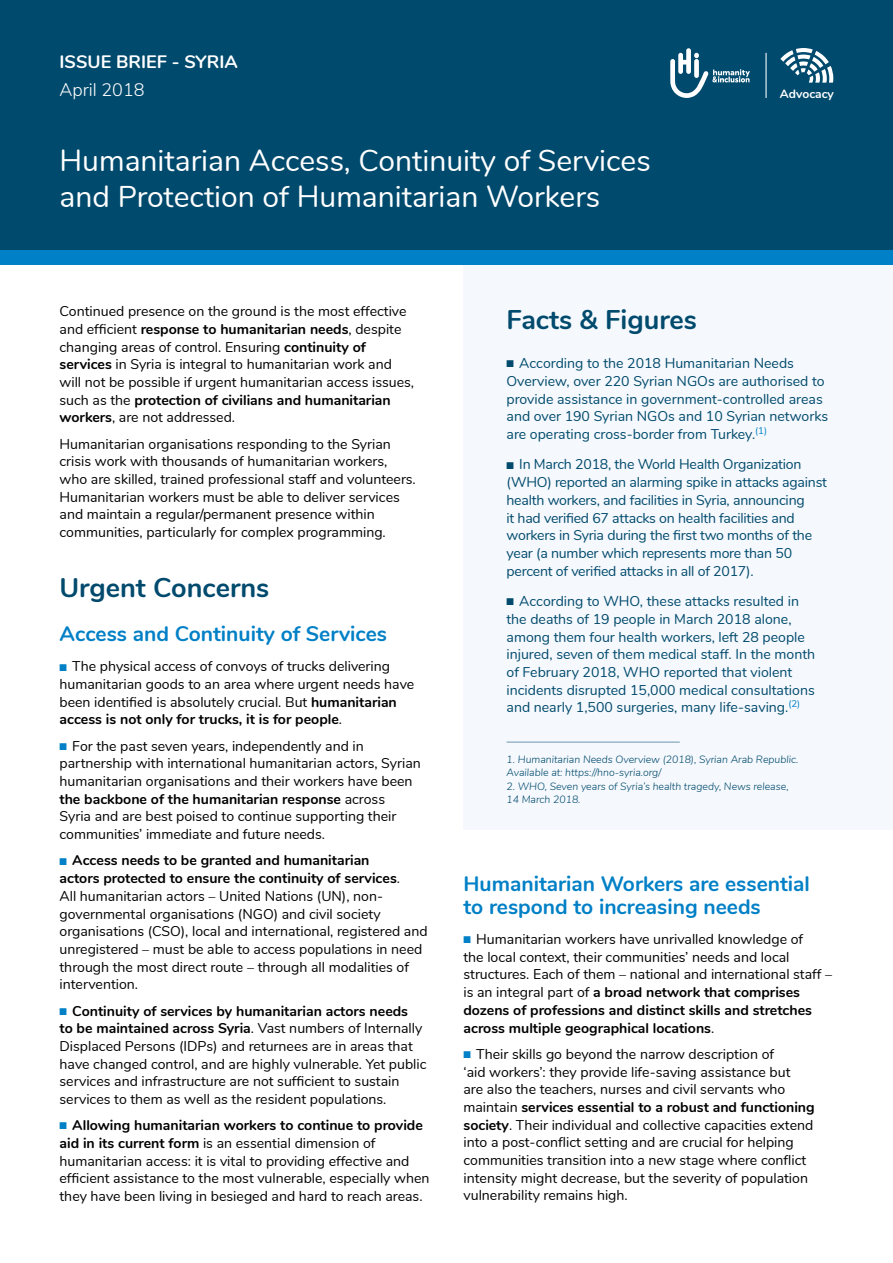
<style>
.page{position:relative;width:893px;height:1263px;background:#fff}
.page>*{position:absolute;margin:0;border:0;box-sizing:border-box;transform-origin:0 0}
.titre_doc{font:30px/36px "Nunito";color:#fff}
.titre_niveau1{font:700 27px "Nunito";color:#004a6d}
.titre_niveau2{font:700 21px/22.5px "Nunito";color:#0080c6}
.titre_doc-2{font:700 18px "Nunito";color:#fff}
.titre_doc-3{font:300 18px "Nunito";color:#fff}
.text_courant{font:14.1px/17.7px "Nunito";color:#000}
.t1{font:14.1px/17.7px "Nunito";color:#004a6d}
.t2{font:700 12px "Nunito";color:#fff}
.notes{font:italic 300 10.5px/13.5px "Nunito";color:#004a6d}
.s1{font-weight:700}
.s2{color:#0080c6}
</style>
<div class="page">
<div style="left:0;top:0;width:893px;height:250px;background:#004a6d"></div>
<div style="left:463px;top:264px;width:430px;height:565px;background:#f5f8fc"></div>
<svg style="left:780px;top:48px;width:53px;height:35px"></svg>
<svg style="left:670px;top:48px;width:80px;height:50px"></svg>
<hr style="left:765px;top:53px;width:2px;height:45px;background:#fff">
<div style="left:0;top:250px;width:893px;height:14px;background:#0080c6"></div>
<hr style="left:506px;top:742px;width:174px;height:1px;background:#6c96af">
<p class="titre_doc-2" style="left:60px;top:49px;width:180px">ISSUE BRIEF - SYRIA</p>
<p class="titre_doc-3" style="left:60px;top:77px;width:87px">April 2018</p>
<p class="titre_doc" style="left:60px;top:141px;width:593px">Humanitarian Access, Continuity of Services and Protection of Humanitarian Workers</p>
<p class="t2" style="left:780px;top:85px;width:55px">Advocacy</p>
<p class="text_courant" style="left:60px;top:302px;width:356px">Continued presence on the ground is the most effective and efficient <span class="s1">response to humanitarian needs</span>, despite changing areas of control. Ensuring <span class="s1">continuity of services</span> in Syria is integral to humanitarian work and will not be possible if urgent humanitarian access issues, such as the <span class="s1">protection of civilians and humanitarian workers</span>, are not addressed.</p>
<p class="text_courant" style="left:60px;top:434px;width:358px">Humanitarian organisations responding to the Syrian crisis work with thousands of humanitarian workers, who are skilled, trained professional staff and volunteers.<br>Humanitarian workers must be able to deliver services and maintain a regular/permanent presence within communities, particularly for complex programming.</p>
<p class="titre_niveau1" style="left:60px;top:568px;width:211px">Urgent Concerns</p>
<p class="titre_niveau2" style="left:60px;top:621px;width:329px">Access and Continuity of Services</p>
<p class="text_courant" style="left:60px;top:657px;width:356px"><span class="s2">■</span> The physical access of convoys of trucks delivering humanitarian goods to an area where urgent needs have been identified is absolutely crucial. But <span class="s1">humanitarian access is not only for trucks, it is for people</span>.</p>
<p class="text_courant" style="left:60px;top:736px;width:363px"><span class="s2">■</span> For the past seven years, independently and in partnership with international humanitarian actors, Syrian humanitarian organisations and their workers have been <span class="s1">the backbone of the humanitarian response</span> across<br>Syria and are best poised to continue supporting their communities’ immediate and future needs.</p>
<p class="text_courant" style="left:60px;top:851px;width:370px"><span class="s2">■</span> <span class="s1">Access needs to be granted and humanitarian<br>actors protected to ensure the continuity of services</span>.<br>All humanitarian actors – United Nations (UN), non&shy;governmental organisations (NGO) and civil society organisations (CSO), local and international, registered and unregistered – must be able to access populations in need through the most direct route – through all modalities of intervention.</p>
<p class="text_courant" style="left:60px;top:1001px;width:368px"><span class="s2">■</span> <span class="s1">Continuity of services by humanitarian actors needs<br>to be maintained across Syria</span>. Vast numbers of Internally Displaced Persons (IDPs) and returnees are in areas that have changed control, and are highly vulnerable. Yet public services and infrastructure are not sufficient to sustain services to them as well as the resident populations.</p>
<p class="text_courant" style="left:60px;top:1116px;width:371px"><span class="s2">■</span> <span class="s1">Allowing humanitarian workers to continue to provide aid in its current form</span> is an essential dimension of humanitarian access: it is vital to providing effective and efficient assistance to the most vulnerable, especially when they have been living in besieged and hard to reach areas.</p>
<p class="titre_niveau1" style="left:506px;top:300px;width:192px">Facts &amp; Figures</p>
<p class="t1" style="left:506px;top:354px;width:323px">■ According to the 2018 Humanitarian Needs Overview, over 220 Syrian NGOs are authorised to provide assistance in government-controlled areas and over 190 Syrian NGOs and 10 Syrian networks are operating cross-border from Turkey.<sup>(1)</sup></p>
<p class="t1" style="left:506px;top:455px;width:322px">■ In March 2018, the World Health Organization (WHO) reported an alarming spike in attacks against health workers, and facilities in Syria, announcing<br>it had verified 67 attacks on health facilities and workers in Syria during the first two months of the year (a number which represents more than 50 percent of verified attacks in all of 2017).</p>
<p class="t1" style="left:506px;top:592px;width:310px">■ According to WHO, these attacks resulted in the deaths of 19 people in March 2018 alone, among them four health workers, left 28 people injured, seven of them medical staff. In the month of February 2018, WHO reported that violent incidents disrupted 15,000 medical consultations and nearly 1,500 surgeries, many life-saving.<sup>(2)</sup></p>
<p class="notes" style="left:506px;top:751px;width:293px">1. Humanitarian Needs Overview (2018), Syrian Arab Republic.<br>Available at: https://hno-syria.org/</p>
<p class="notes" style="left:506px;top:778px;width:284px">2. WHO, Seven years of Syria’s health tragedy, News release,<br>14 March 2018.</p>
<p class="titre_niveau2" style="left:463px;top:871px;width:348px">Humanitarian Workers are essential to respond to increasing needs</p>
<p class="text_courant" style="left:463px;top:929px;width:370px"><span class="s2">■</span> Humanitarian workers have unrivalled knowledge of<br>the local context, their communities’ needs and local structures. Each of them – national and international staff – is an integral part of <span class="s1">a broad network that comprises dozens of professions and distinct skills and stretches across multiple geographical locations</span>.</p>
<p class="text_courant" style="left:463px;top:1044px;width:353px"><span class="s2">■</span> Their skills go beyond the narrow description of<br>‘aid workers’: they provide life-saving assistance but<br>are also the teachers, nurses and civil servants who maintain <span class="s1">services essential to a robust and functioning society</span>. Their individual and collective capacities extend into a post-conflict setting and are crucial for helping communities transition into a new stage where conflict intensity might decrease, but the severity of population vulnerability remains high.</p>
</div>
